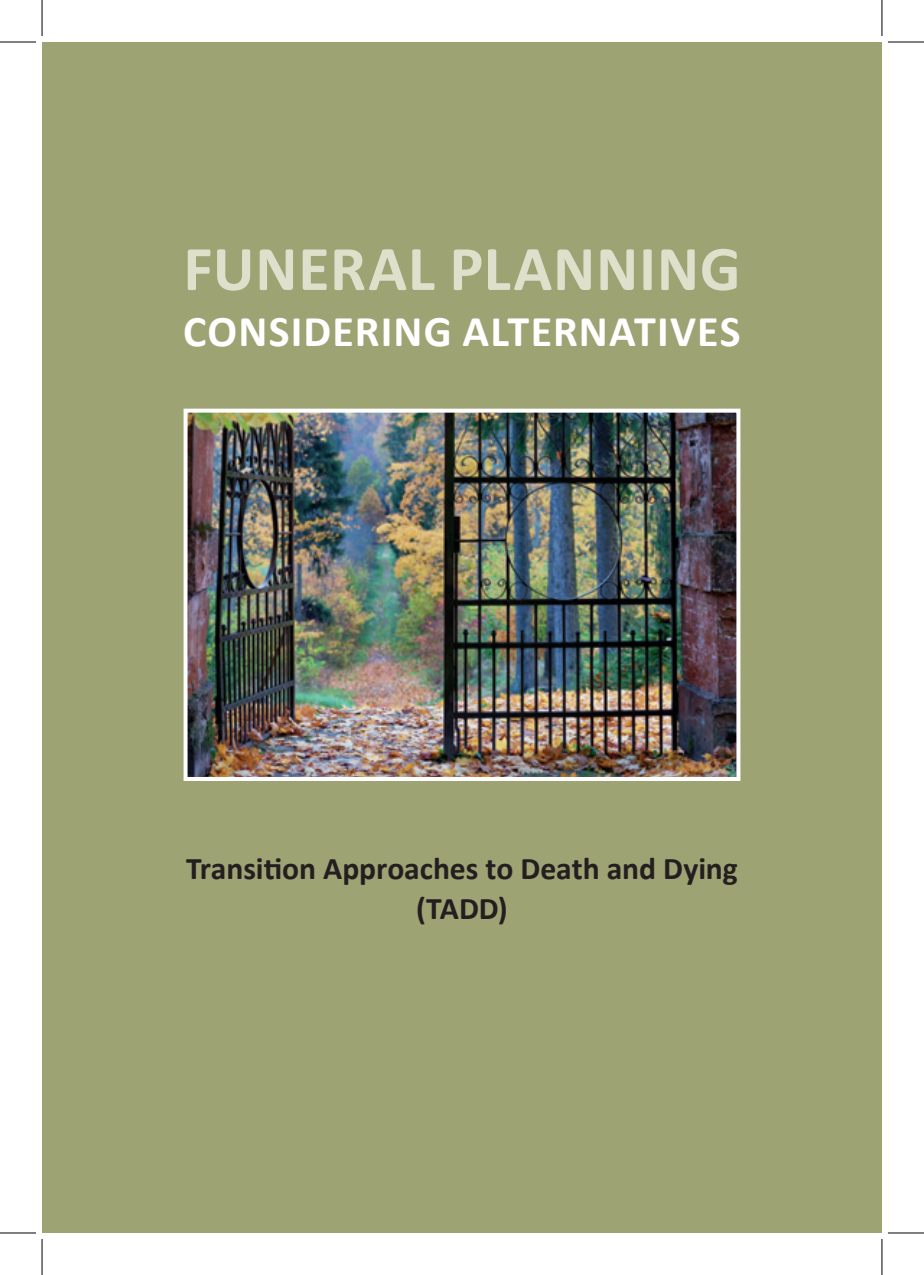
<style>
.page{position:relative;width:924px;height:1275px;background:#fff}
.page>*{position:absolute;margin:0;border:0;box-sizing:border-box;transform-origin:0 0}
.t1{font:700 64px "Calibri";letter-spacing:.01em;color:#dee0cc}
.t2{font:700 44px "Calibri";letter-spacing:.025em;color:#fff}
.Small_Header{font:700 31.6px/40px "Calibri";color:#231f20;text-align:center}
</style>
<div class="page">
<div style="left:42px;top:42px;width:839px;height:1191px;background:#9ea374"></div>
<img style="left:188px;top:414px;width:547px;height:362px">
<div style="left:183px;top:409px;width:557px;height:372px;border:4px solid #fff"></div>
<hr style="left:0;top:42px;width:36px;height:1px;background:#000">
<hr style="left:887px;top:42px;width:36px;height:1px;background:#000">
<hr style="left:0;top:1232px;width:36px;height:1px;background:#000">
<hr style="left:887px;top:1232px;width:36px;height:1px;background:#000">
<hr style="left:42px;top:0;width:1px;height:36px;background:#000">
<hr style="left:42px;top:1239px;width:1px;height:36px;background:#000">
<hr style="left:881px;top:0;width:1px;height:36px;background:#000">
<hr style="left:881px;top:1239px;width:1px;height:36px;background:#000">
<p class="t1" style="left:183px;top:228px;width:558px">FUNERAL PLANNING</p>
<p class="t2" style="left:183px;top:303px;width:558px">CONSIDERING ALTERNATIVES</p>
<p class="Small_Header" style="left:186px;top:848px;width:553px">Transition Approaches to Death and Dying (TADD)</p>
</div>
